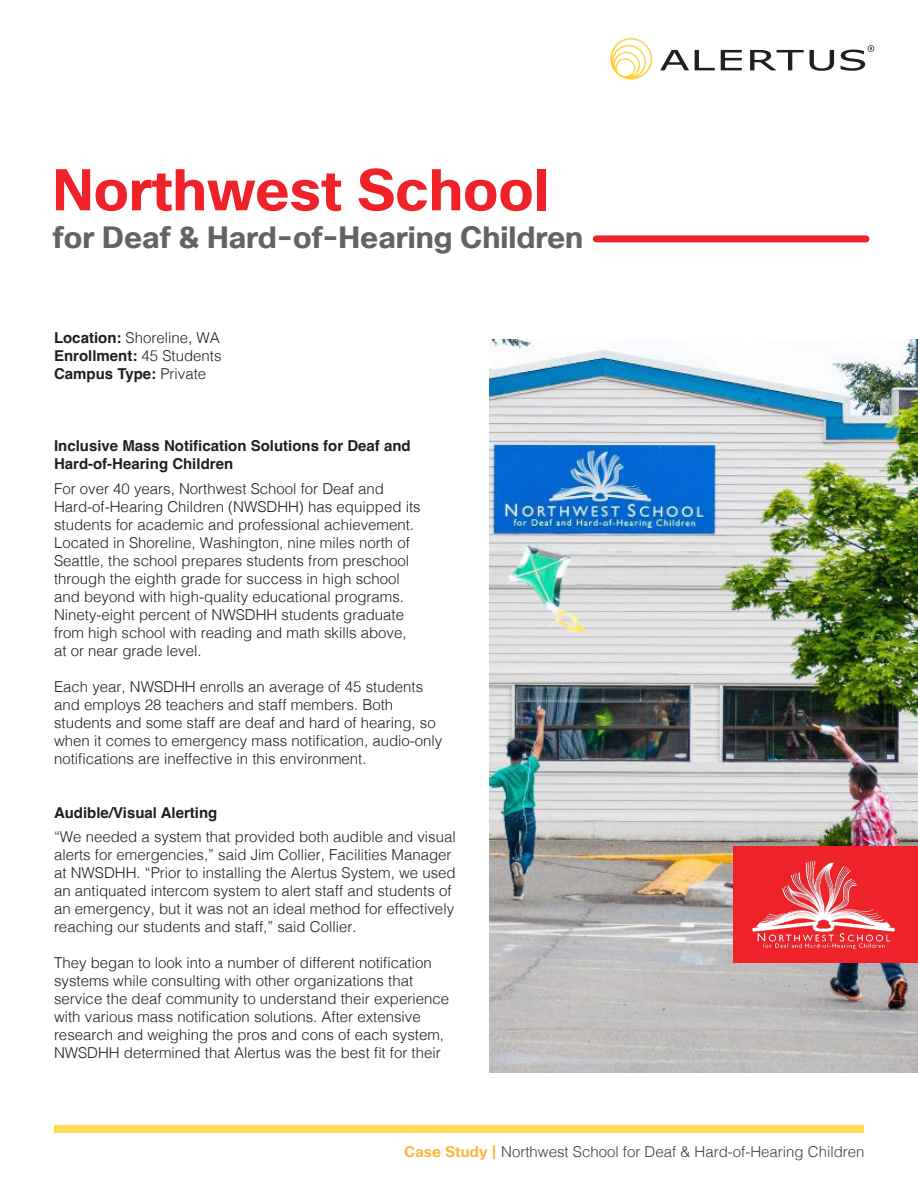
<style>
.page{position:relative;width:918px;height:1188px;background:#fff}
.page>*{position:absolute;margin:0;border:0;box-sizing:border-box;transform-origin:0 0}
.t1{font:700 57px "Cisco Sans TT";color:#ee2228}
.t2{font:700 30px "Cisco Sans TT";color:#636366}
.t3{font:300 15px/18px "Helvetica";color:#231f20}
.t4{font:700 15px/18px "Helvetica";color:#231f20}
.t5{font:300 15px "Helvetica";color:#3e3e3f}
.s1{font-weight:700}
.s2{font-weight:300}
.s3{font-family:"Cisco Sans TT";font-weight:700;color:#fcb844}
</style>
<div class="page">
<img style="left:489px;top:339px;width:429px;height:733px">
<div style="left:593px;top:235px;width:276px;height:7px;background:#ee2228;border-radius:3px"></div>
<div style="left:54px;top:1125px;width:810px;height:8px;background:#ffda56"></div>
<svg style="left:660px;top:50px;width:29px;height:20px"></svg>
<svg style="left:695px;top:50px;width:20px;height:20px"></svg>
<svg style="left:721px;top:50px;width:21px;height:20px"></svg>
<svg style="left:750px;top:50px;width:54px;height:20px"></svg>
<svg style="left:810px;top:50px;width:24px;height:21px"></svg>
<svg style="left:610px;top:38px;width:42px;height:42px"></svg>
<svg style="left:841px;top:45px;width:33px;height:26px"></svg>
<div style="left:733px;top:846px;width:185px;height:116px;background:#ee2228"></div>
<img style="left:750px;top:831px;width:147px;height:119px">
<p class="t1" style="left:52px;top:153px;width:498px">Northwest School</p>
<p class="t2" style="left:52px;top:218px;width:532px">for Deaf &amp; Hard-of-Hearing Children</p>
<p class="t3" style="left:54px;top:327px;width:167px"><span class="s1">Location:</span> Shoreline, WA</p>
<p class="t4" style="left:54px;top:348px;width:169px">Enrollment: <span class="s2">45 Students</span></p>
<p class="t4" style="left:54px;top:366px;width:154px">Campus Type: <span class="s2">Private</span></p>
<p class="t4" style="left:54px;top:438px;width:358px">Inclusive Mass Notification Solutions for Deaf and<br>Hard-of-Hearing Children</p>
<p class="t3" style="left:54px;top:478px;width:368px">For over 40 years, Northwest School for Deaf and Hard-of-Hearing Children (NWSDHH) has equipped its students for academic and professional achievement.<br>Located in Shoreline, Washington, nine miles north of Seattle, the school prepares students from preschool through the eighth grade for success in high school and beyond with high-quality educational programs.<br>Ninety-eight percent of NWSDHH students graduate from high school with reading and math skills above, at or near grade level.</p>
<p class="t3" style="left:54px;top:676px;width:390px">Each year, NWSDHH enrolls an average of 45 students and employs 28 teachers and staff members. Both students and some staff are deaf and hard of hearing, so when it comes to emergency mass notification, audio-only notifications are ineffective in this environment.</p>
<p class="t4" style="left:54px;top:805px;width:165px">Audible/Visual Alerting</p>
<p class="t3" style="left:54px;top:827px;width:403px">“We needed a system that provided both audible and visual alerts for emergencies,” said Jim Collier, Facilities Manager at NWSDHH. “Prior to installing the Alertus System, we used an antiquated intercom system to alert staff and students of an emergency, but it was not an ideal method for effectively reaching our students and staff,” said Collier.</p>
<p class="t3" style="left:54px;top:953px;width:397px">They began to look into a number of different notification systems while consulting with other organizations that service the deaf community to understand their experience with various mass notification solutions. After extensive research and weighing the pros and cons of each system, NWSDHH determined that Alertus was the best fit for their</p>
<p class="t5" style="left:404px;top:1139px;width:462px"><span class="s3">Case Study |</span> Northwest School for Deaf &amp; Hard-of-Hearing Children</p>
</div>
